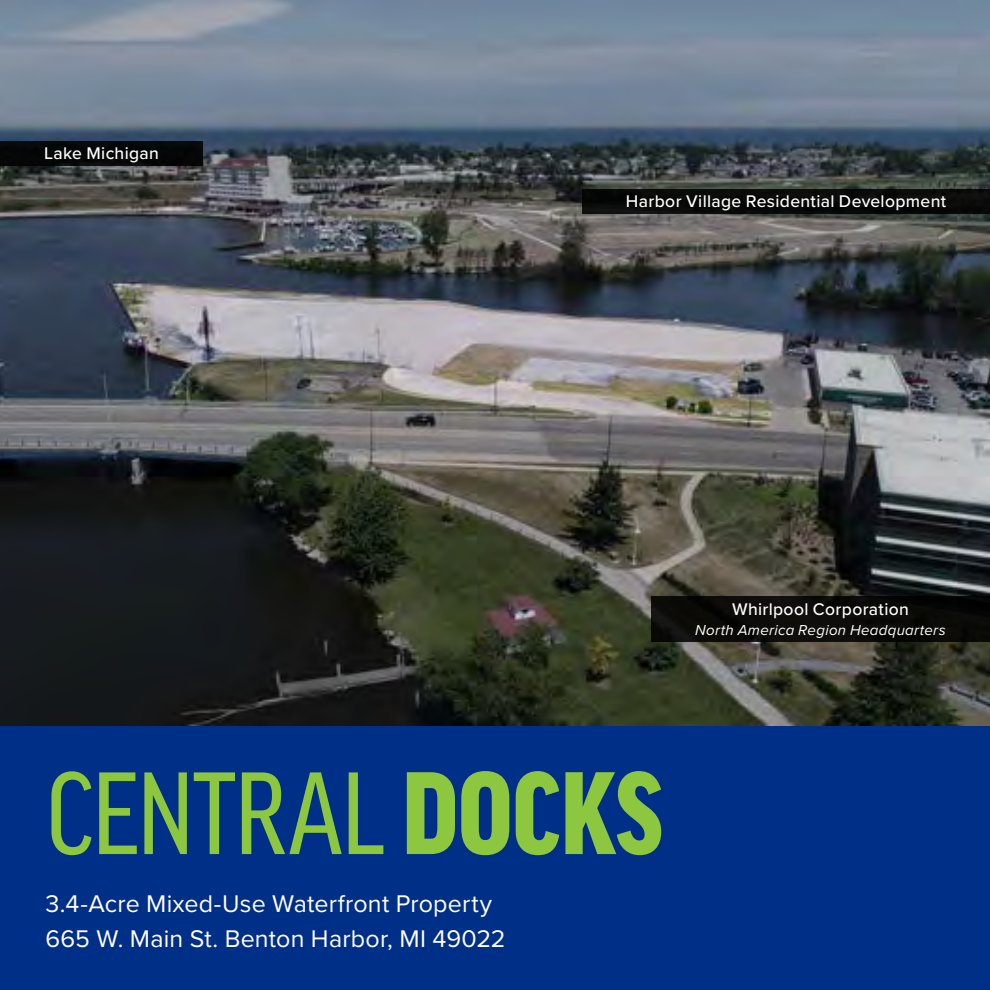
<style>
.page{position:relative;width:990px;height:990px;background:#fff}
.page>*{position:absolute;margin:0;border:0;box-sizing:border-box;transform-origin:0 0}
.t1{font:condensed 125px "Good Headline Pro";letter-spacing:-.015em;color:#8dc63f}
.t2{font:25px/35px "Proxima Nova";letter-spacing:.005em;color:#fff}
.t3{font:500 17.5px "Proxima Nova";letter-spacing:.02em;color:#fff}
.t4{font:italic 15px "Proxima Nova";letter-spacing:.02em;color:#fff}
.s1{font-weight:900}
</style>
<div class="page">
<div style="left:0;top:202px;width:990px;height:788px;background:#002f87"></div>
<img style="left:0;top:0;width:990px;height:725px">
<div style="left:651px;top:597px;width:339px;height:45px;background:#0b0b09"></div>
<div style="left:582px;top:189px;width:408px;height:25px;background:#080908"></div>
<div style="left:0;top:141px;width:203px;height:25px;background:#050707"></div>
<p class="t3" style="left:44px;top:140px;width:116px">Lake Michigan</p>
<p class="t3" style="left:626px;top:188px;width:322px">Harbor Village Residential Development</p>
<p class="t3" style="left:732px;top:596px;width:178px">Whirlpool Corporation</p>
<p class="t4" style="left:695px;top:619px;width:252px">North America Region Headquarters</p>
<h1 class="t1" style="left:46px;top:748px;width:618px">CENTRAL <span class="s1">DOCKS</span></h1>
<p class="t2" style="left:46px;top:885px;width:462px">3.4-Acre Mixed-Use Waterfront Property<br>665 W. Main St. Benton Harbor, MI 49022</p>
</div>
